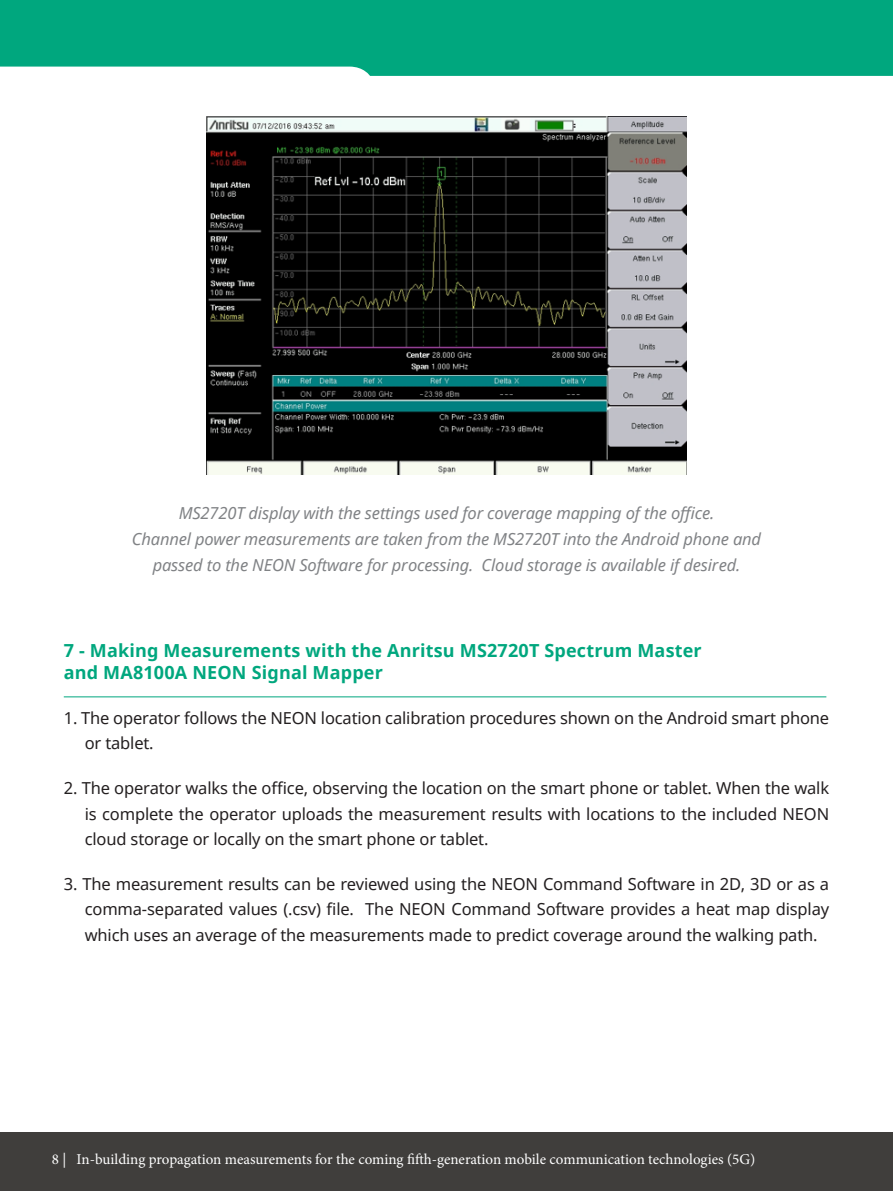
<style>
.page{position:relative;width:893px;height:1191px;background:#fff}
.page>*{position:absolute;margin:0;border:0;box-sizing:border-box;transform-origin:0 0}
.text{font:700 18px/22.5px "Noto Sans";letter-spacing:.01em;color:#00a77e}
.text-2{font:16.5px/25.5px "Noto Sans";letter-spacing:-.01em;color:#231f20;text-align:justify}
.t1{font:italic 16.5px/25.5px "Noto Sans";letter-spacing:-.01em;color:#808285;text-align:center}
.t2{font:15px "Minion Pro";color:#fff}
</style>
<div class="page">
<div style="left:0;top:0;width:893px;height:76px;background:#00a77e"></div>
<div style="left:0;top:1132px;width:893px;height:59px;background:#403e3c"></div>
<img style="left:207px;top:116px;width:479px;height:359px">
<hr style="left:64px;top:696px;width:762px;height:1px;background:#00a77e">
<p class="t1" style="left:132px;top:500px;width:631px">MS2720T display with the settings used for coverage mapping of the office.<br>Channel power measurements are taken from the MS2720T into the Android phone and passed to the NEON Software for processing. Cloud storage is available if desired.</p>
<p class="text" style="left:64px;top:638px;width:639px">7 - Making Measurements with the Anritsu MS2720T Spectrum Master and MA8100A NEON Signal Mapper</p>
<p class="text-2" style="left:85px;top:705px;width:746px;text-indent:-21px">1. The operator follows the NEON location calibration procedures shown on the Android smart phone or tablet.</p>
<p class="text-2" style="left:85px;top:775px;width:746px;text-indent:-21px">2. The operator walks the office, observing the location on the smart phone or tablet. When the walk is complete the operator uploads the measurement results with locations to the included NEON cloud storage or locally on the smart phone or tablet.</p>
<p class="text-2" style="left:85px;top:870px;width:746px;text-indent:-21px">3. The measurement results can be reviewed using the NEON Command Software in 2D, 3D or as a comma-separated values (.csv) file. The NEON Command Software provides a heat map display which uses an average of the measurements made to predict coverage around the walking path.</p>
<p class="t2" style="left:52px;top:1148px;width:705px">8 | In-building propagation measurements for the coming fifth-generation mobile communication technologies (5G)</p>
</div>
